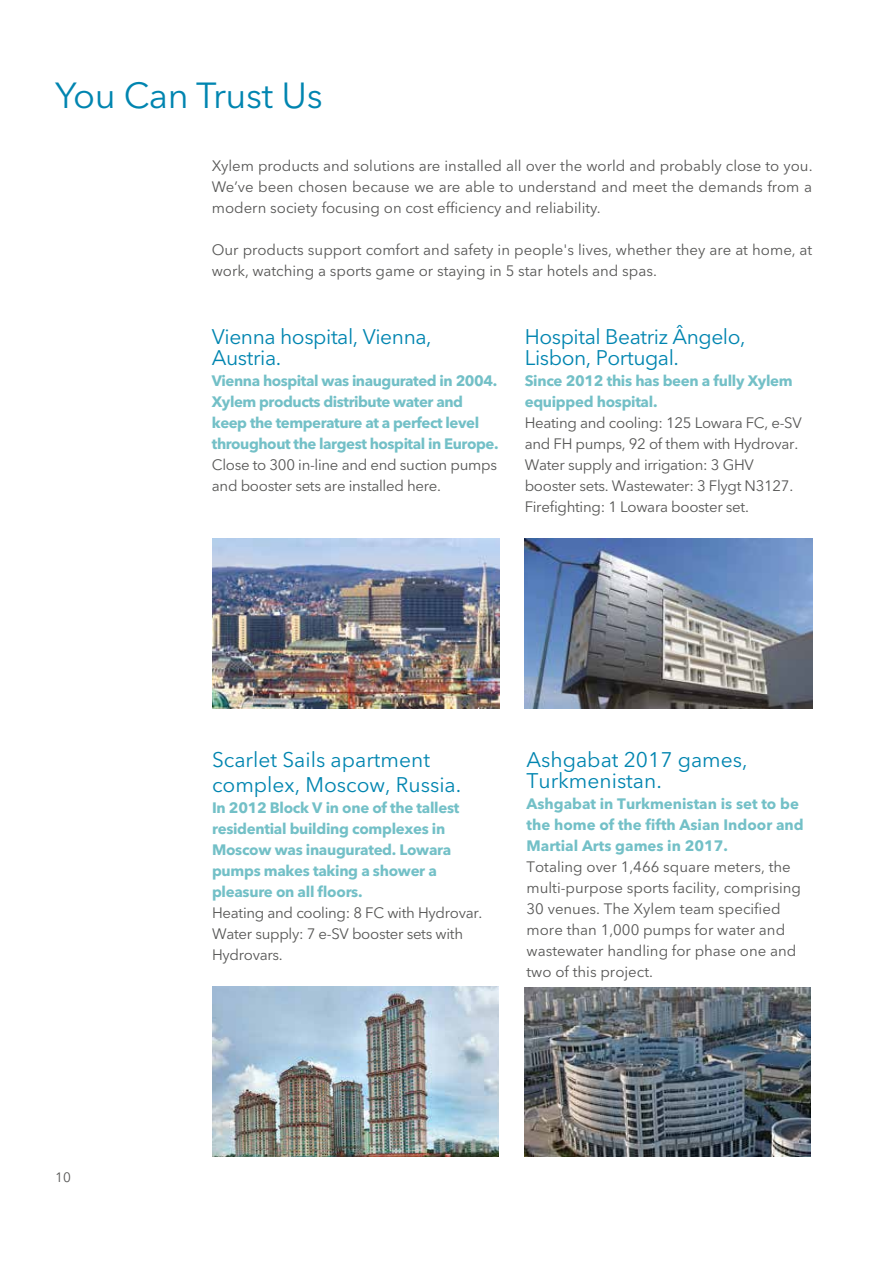
<style>
.page{position:relative;width:893px;height:1263px;background:#fff}
.page>*{position:absolute;margin:0;border:0;box-sizing:border-box;transform-origin:0 0}
.t1{font:36px "Avenir Next LT Pro";letter-spacing:-.01em;color:#0085b0}
.t2{font:21px/21px "Avenir Next LT Pro";color:#0085b0}
.t3{font:21px/21px "Avenir Next LT Pro";letter-spacing:-.02em;color:#0085b0}
.t4{font:15px/21px "Avenir Next LT Pro";color:#575756}
.t5{font:700 15px/21px "Avenir Next LT Pro";letter-spacing:-.02em;color:#73c0c7}
.t6{font:15px/21px "Avenir Next LT Pro";letter-spacing:-.02em;color:#575756}
.t7{font:700 15px/21px "Avenir Next LT Pro";color:#73c0c7}
.t8{font:13.5px "Avenir Next LT Pro";color:#575756}
</style>
<div class="page">
<img style="left:213px;top:986px;width:286px;height:171px">
<img style="left:524px;top:987px;width:286px;height:170px">
<img style="left:212px;top:539px;width:288px;height:170px">
<img style="left:525px;top:539px;width:287px;height:170px">
<h1 class="t1" style="left:55px;top:74px;width:269px">You Can Trust Us</h1>
<p class="t4" style="left:212px;top:155px;width:602px;text-align:justify">Xylem products and solutions are installed all over the world and probably close to you.<br>We’ve been chosen because we are able to understand and meet the demands from a modern society focusing on cost efficiency and reliability.</p>
<p class="t4" style="left:212px;top:239px;width:602px">Our products support comfort and safety in people's lives, whether they are at home, at work, watching a sports game or staying in 5 star hotels and spas.</p>
<p class="t8" style="left:55px;top:1169px;width:17px">10</p>
<h2 class="t3" style="left:212px;top:326px;width:221px">Vienna hospital, Vienna,<br>Austria.</h2>
<p class="t5" style="left:212px;top:370px;width:288px">Vienna hospital was inaugurated in 2004.<br>Xylem products distribute water and keep the temperature at a perfect level throughout the largest hospital in Europe.</p>
<p class="t6" style="left:212px;top:454px;width:287px">Close to 300 in-line and end suction pumps and booster sets are installed here.</p>
<h2 class="t3" style="left:525px;top:326px;width:222px">Hospital Beatriz Ângelo,<br>Lisbon, Portugal.</h2>
<p class="t5" style="left:525px;top:370px;width:270px">Since 2012 this has been a fully Xylem equipped hospital.</p>
<p class="t6" style="left:525px;top:412px;width:279px">Heating and cooling: 125 Lowara FC, e-SV and FH pumps, 92 of them with Hydrovar.<br>Water supply and irrigation: 3 GHV booster sets. Wastewater: 3 Flygt N3127.<br>Firefighting: 1 Lowara booster set.</p>
<h2 class="t2" style="left:212px;top:746px;width:251px;line-height:25.5px">Scarlet Sails apartment complex, Moscow, Russia.</h2>
<p class="t5" style="left:212px;top:797px;width:249px">In 2012 Block V in one of the tallest residential building complexes in<br>Moscow was inaugurated. Lowara pumps makes taking a shower a pleasure on all floors.</p>
<p class="t6" style="left:212px;top:902px;width:272px">Heating and cooling: 8 FC with Hydrovar.<br>Water supply: 7 e-SV booster sets with<br>Hydrovars.</p>
<h2 class="t2" style="left:526px;top:749px;width:223px">Ashgabat 2017 games,<br>Turkmenistan.</h2>
<p class="t7" style="left:526px;top:793px;width:279px">Ashgabat in Turkmenistan is set to be the home of the fifth Asian Indoor and<br>Martial Arts games in 2017.</p>
<p class="t4" style="left:526px;top:856px;width:276px">Totaling over 1,466 square meters, the multi-purpose sports facility, comprising 30 venues. The Xylem team specified more than 1,000 pumps for water and wastewater handling for phase one and two of this project.</p>
</div>
